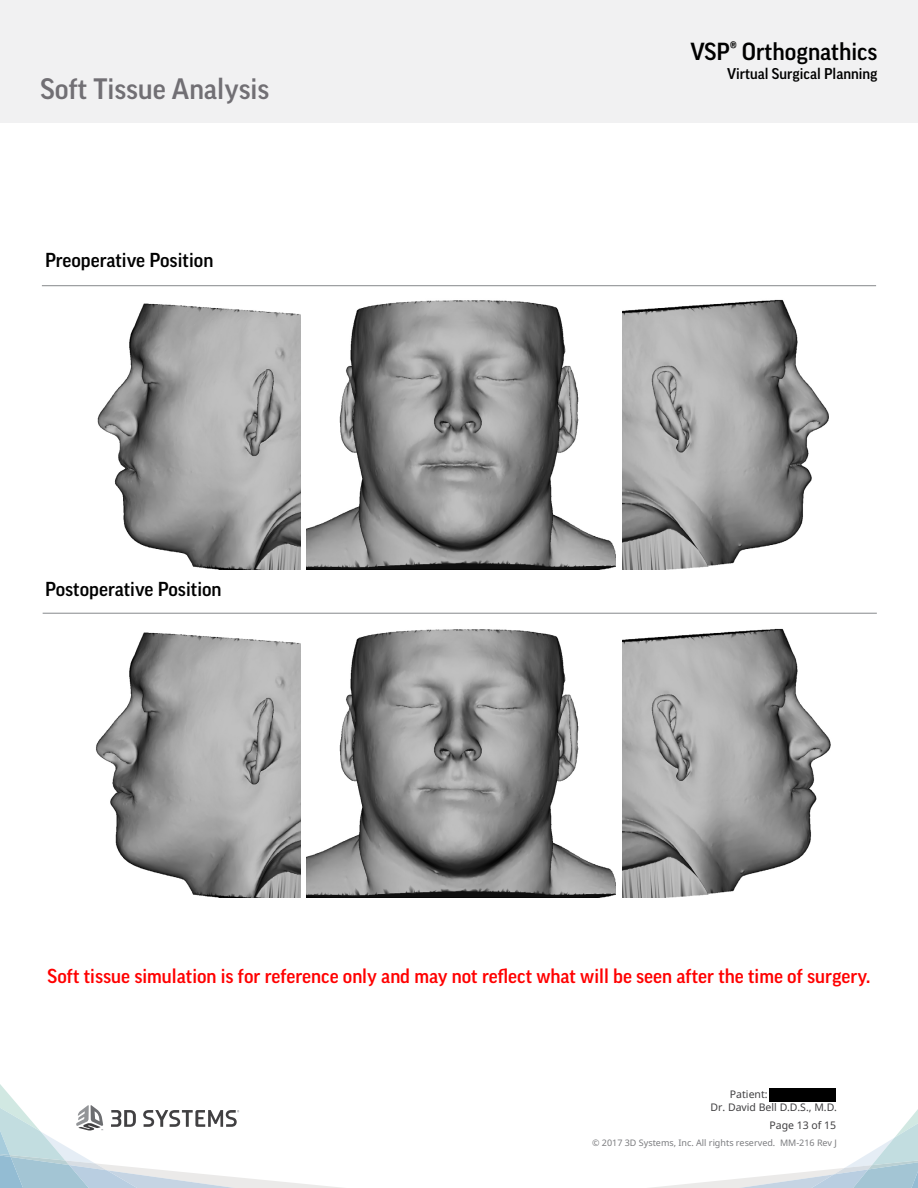
<style>
.page{position:relative;width:918px;height:1188px;background:#fff}
.page>*{position:absolute;margin:0;border:0;box-sizing:border-box;transform-origin:0 0}
.t1{font:500 28.5px "Good Pro";color:#716f74}
.t2{font:500 23.85px "Good Pro";color:#000}
.t3{font:500 19.5px "Good Pro";color:#f00}
.t4{font:500 19.5px "Good Pro";color:#000}
.t5{font:500 15px "Good Pro";color:#000}
.t6{font:10.5px/12.6px "Noto Sans";color:#414042}
.t7{font:9px "Noto Sans";color:#7b7c7f}
</style>
<div class="page">
<svg style="left:651px;top:1088px;width:267px;height:100px"></svg>
<svg style="left:0;top:1084px;width:342px;height:104px"></svg>
<div style="left:0;top:0;width:918px;height:122px;background:#f1f1f2"></div>
<hr style="left:42px;top:285px;width:834px;height:1px;background:#939598">
<img style="left:97px;top:303px;width:204px;height:266px">
<img style="left:96px;top:632px;width:205px;height:266px">
<img style="left:307px;top:300px;width:309px;height:269px">
<img style="left:307px;top:629px;width:309px;height:269px">
<img style="left:622px;top:299px;width:207px;height:270px">
<img style="left:622px;top:628px;width:209px;height:270px">
<hr style="left:43px;top:613px;width:834px;height:1px;background:#939598">
<div style="left:769px;top:1089px;width:66px;height:13px;background:#000"></div>
<h1 class="t1" style="left:40px;top:72px;width:230px">Soft Tissue Analysis</h1>
<p class="t4" style="left:45px;top:249px;width:170px">Preoperative Position</p>
<p class="t4" style="left:45px;top:578px;width:178px">Postoperative Position</p>
<p class="t2" style="left:691px;top:38px;width:188px">VSP® Orthognathics</p>
<p class="t5" style="left:727px;top:65px;width:152px">Virtual Surgical Planning</p>
<p class="t3" style="left:48px;top:965px;width:824px">Soft tissue simulation is for reference only and may not reflect what will be seen after the time of surgery.</p>
<p class="t6" style="left:710px;top:1088px;width:128px;text-indent:19px">Patient:<br>Dr. David Bell D.D.S., M.D.</p>
<p class="t6" style="left:769px;top:1119px;width:68px">Page 13 of 15</p>
<p class="t7" style="left:592px;top:1137px;width:246px">© 2017 3D Systems, Inc. All rights reserved. MM-216 Rev J</p>
</div>
